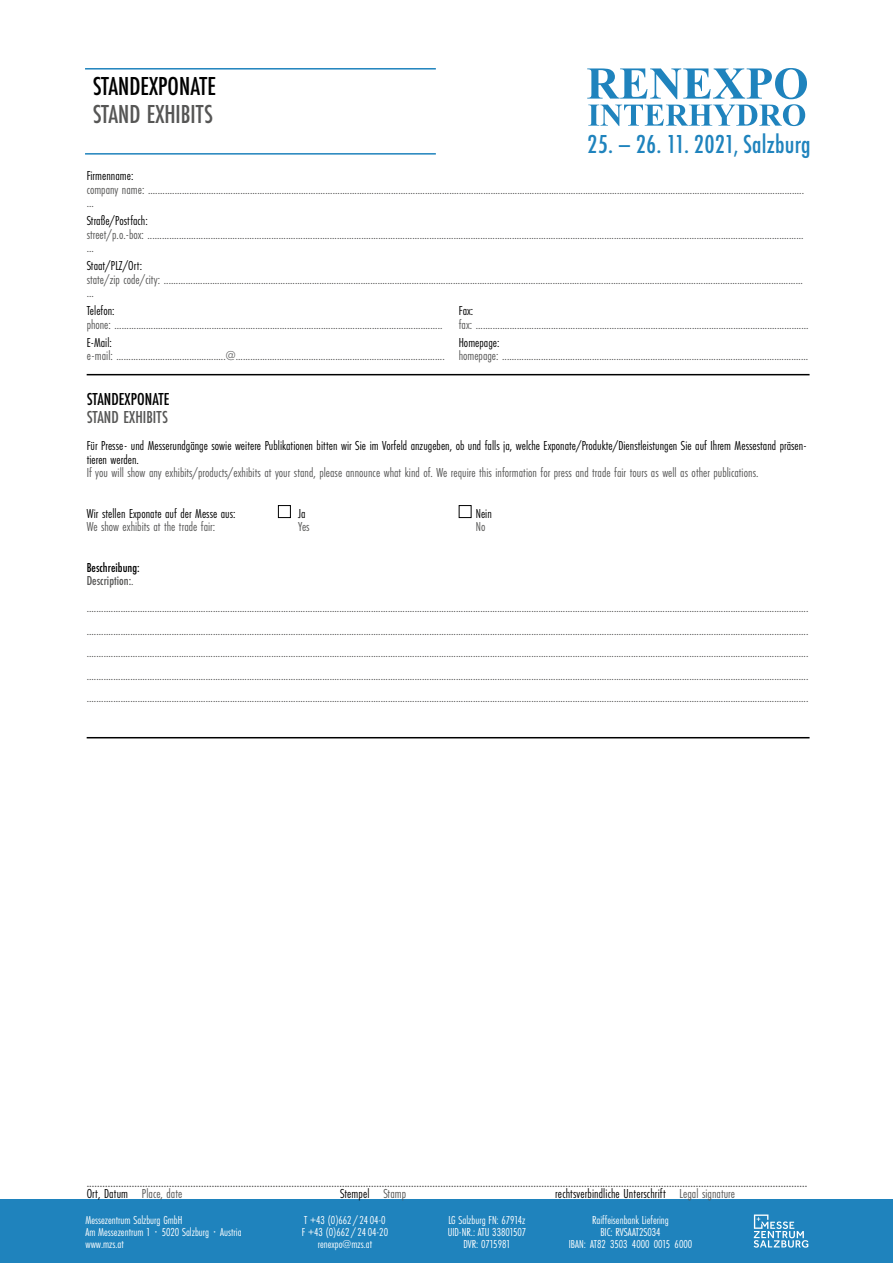
<style>
.page{position:relative;width:893px;height:1263px;background:#fff}
.page>*{position:absolute;margin:0;border:0;box-sizing:border-box;transform-origin:0 0}
.t1{font:700 40.8px "Futura PT Cond";letter-spacing:-.025em;color:#1f83bd}
.t2{font:500 27px "Futura PT Cond";letter-spacing:.01em;color:#1f83bd}
.t3{font:500 27px "Futura PT Cond";color:#000}
.t4{font:500 27px "Futura PT Cond";color:#565655}
.t5{font:500 18px "Futura PT Cond";letter-spacing:.005em;color:#000}
.t6{font:500 18px "Futura PT Cond";letter-spacing:.005em;color:#565655}
.t7{font:13.5px/22.5px "Futura PT Cond";letter-spacing:.005em;color:#565655}
.t8{font:13.5px/13.5px "Futura PT Cond";letter-spacing:.005em;color:#000}
.t9{font:500 13.5px/10.5px "Futura PT Cond";color:#565655}
.t10{font:500 13.5px/13.5px "Futura PT Cond";letter-spacing:.005em;color:#000}
.t11{font:12px/12px "Futura PT Cond";color:#fff;text-align:center}
.s1{color:#565655}
.s2{font-weight:400;color:#565655}
.s3{font-weight:400;color:#000}
.s4{font-weight:400}
</style>
<div class="page">
<div style="left:0;top:1199px;width:893px;height:64px;background:#1f83bd"></div>
<hr style="left:85px;top:68px;width:351px;height:2px;background:#1f83bd">
<hr style="left:85px;top:153px;width:351px;height:2px;background:#1f83bd">
<svg style="left:754px;top:1214px;width:54px;height:34px"></svg>
<svg style="left:587px;top:68px;width:220px;height:58px"></svg>
<hr style="left:87px;top:374px;width:722px;height:1px;background:#000">
<hr style="left:87px;top:737px;width:722px;height:1px;background:#000">
<div style="left:278px;top:505px;width:13px;height:13px;border:1px solid #000"></div>
<div style="left:459px;top:505px;width:12px;height:13px;border:1px solid #000"></div>
<h2 class="t3" style="left:93px;top:70px;width:125px">STANDEXPONATE</h2>
<h2 class="t4" style="left:93px;top:98px;width:122px">STAND EXHIBITS</h2>
<h1 class="t1" style="left:687px;top:125px;width:211px">Conference 2021</h1>
<h2 class="t2" style="left:587px;top:129px;width:225px">25. – 26. 11. 2021, Salzburg</h2>
<p class="t8" style="left:87px;top:169px;width:48px">Firmenname:</p>
<p class="t7" style="left:87px;top:183px;width:719px;line-height:13.5px">company name: .............................................................................................................................................................................................................................................................................. ...</p>
<p class="t8" style="left:87px;top:214px;width:63px">Straße/Postfach:</p>
<p class="t7" style="left:87px;top:228px;width:718px;line-height:13.5px">street/p.o.-box: .............................................................................................................................................................................................................................................................................. ...</p>
<p class="t8" style="left:87px;top:259px;width:57px">Staat/PLZ/Ort:</p>
<p class="t7" style="left:87px;top:273px;width:718px;line-height:13.5px">state/zip code/city: ....................................................................................................................................................................................................................................................................... ...</p>
<p class="t8" style="left:87px;top:304px;width:30px">Telefon:</p>
<p class="t8" style="left:459px;top:304px;width:16px">Fax:</p>
<p class="t7" style="left:87px;top:313px;width:723px">phone: ....................................................................................................................................... fax: .........................................................................................................................................</p>
<p class="t8" style="left:87px;top:336px;width:27px">E-Mail:</p>
<p class="t8" style="left:459px;top:336px;width:42px">Homepage:</p>
<p class="t7" style="left:87px;top:345px;width:723px">e-mail: .............................................@...................................................................................... homepage: ..............................................................................................................................</p>
<h3 class="t5" style="left:87px;top:389px;width:84px">STANDEXPONATE</h3>
<h3 class="t6" style="left:87px;top:407px;width:83px">STAND EXHIBITS</h3>
<p class="t8" style="left:87px;top:439px;width:721px">Für Presse- und Messerundgänge sowie weitere Publikationen bitten wir Sie im Vorfeld anzugeben, ob und falls ja, welche Exponate/Produkte/Dienstleistungen Sie auf Ihrem Messestand präsen&shy;tieren werden.</p>
<p class="t7" style="left:87px;top:462px;width:673px">If you will show any exhibits/products/exhibits at your stand, please announce what kind of. We require this information for press and trade fair tours as well as other publications.</p>
<p class="t8" style="left:87px;top:507px;width:150px">Wir stellen Exponate auf der Messe aus:</p>
<p class="t8" style="left:298px;top:507px;width:9px">Ja</p>
<p class="t8" style="left:476px;top:507px;width:18px">Nein</p>
<p class="t7" style="left:87px;top:516px;width:130px">We show exhibits at the trade fair:</p>
<p class="t7" style="left:298px;top:516px;width:13px">Yes</p>
<p class="t7" style="left:476px;top:516px;width:11px">No</p>
<p class="t10" style="left:87px;top:561px;width:55px">Beschreibung:<br><span class="s1">Description:</span><span class="s2">.</span></p>
<p class="t7" style="left:87px;top:597px;width:723px;text-align:justify">......................................................................................................................................................................................................................................................................................................... ......................................................................................................................................................................................................................................................................................................... ......................................................................................................................................................................................................................................................................................................... ......................................................................................................................................................................................................................................................................................................... .........................................................................................................................................................................................................................................................................................................</p>
<p class="t9" style="left:87px;top:1177px;width:722px">...............................................................................................................................................................................................................................................................................<br><span class="s3">Ort, Datum</span> <span class="s4">Place, date</span></p>
<p class="t8" style="left:340px;top:1186px;width:67px">Stempel <span class="s1">Stamp</span></p>
<p class="t8" style="left:555px;top:1186px;width:181px">rechtsverbindliche Unterschrift <span class="s1">Legal signature</span></p>
<p class="t11" style="left:85px;top:1214px;width:158px;text-align:left">Messezentrum Salzburg GmbH<br>Am Messezentrum 1 · 5020 Salzburg · Austria www.mzs.at</p>
<p class="t11" style="left:448px;top:1214px;width:80px">LG Salzburg FN: 67914z<br>UID-NR.: ATU 33801507<br>DVR: 0715981</p>
<p class="t11" style="left:569px;top:1214px;width:125px">Raiffeisenbank Liefering<br>BIC: RVSAAT2S034<br>IBAN: AT82 3503 4000 0015 6000</p>
<p class="t11" style="left:302px;top:1214px;width:88px">T +43 (0)662 / 2404-0<br>F +43 (0)662 / 2404-20 renexpo@mzs.at</p>
</div>
